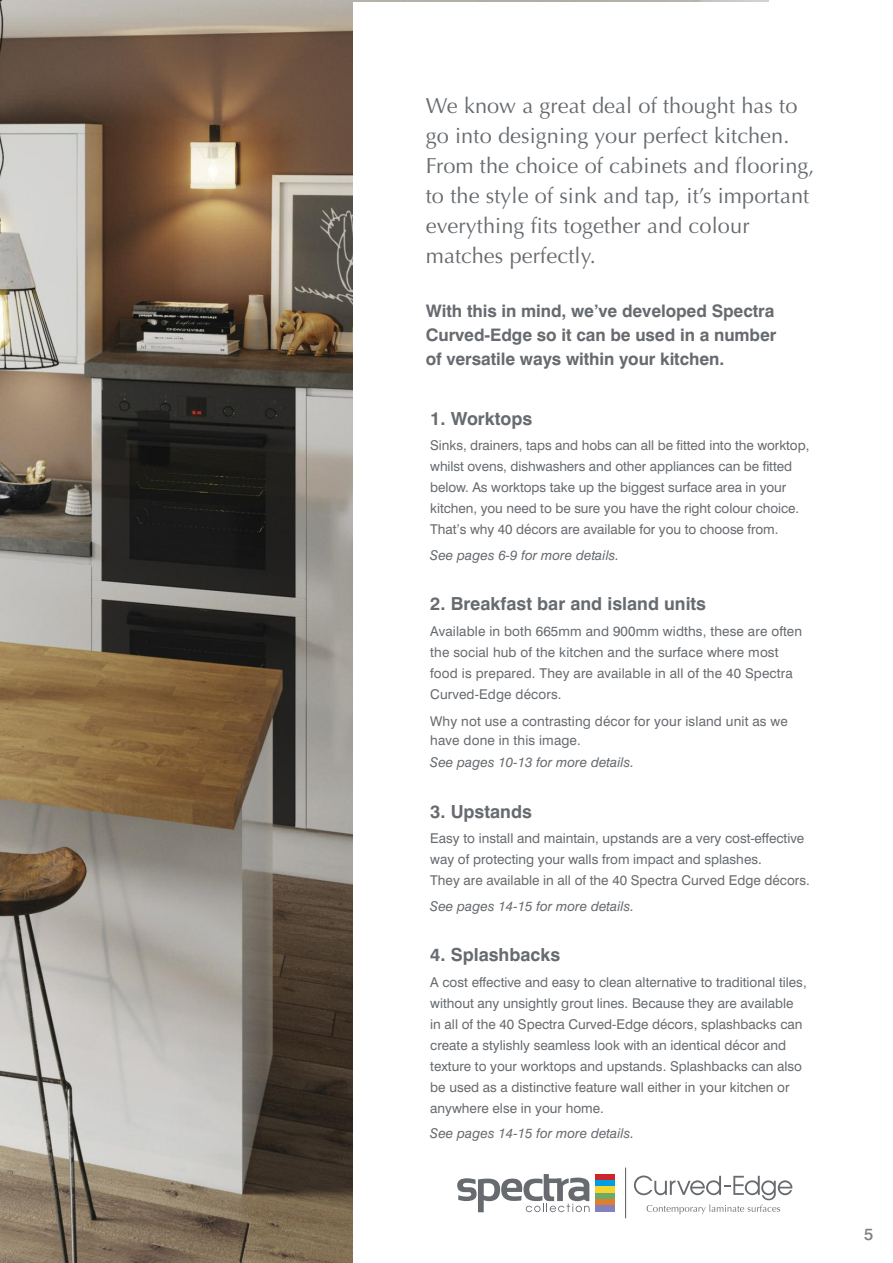
<style>
.page{position:relative;width:893px;height:1263px;background:#fff}
.page>*{position:absolute;margin:0;border:0;box-sizing:border-box;transform-origin:0 0}
.t1{font:21.75px/30px "Optima";letter-spacing:.005em;color:#676b6f}
.t2{font:700 18px "Swiss 721 BT";color:#676b6f}
.t3{font:700 17.25px/24px "Swiss 721 BT";letter-spacing:-.005em;color:#676b6f;text-align:justify}
.t4{font:500 16.5px "Swiss 721 BT";color:#7d8185}
.t5{font:13.5px/21px "Swiss 721 BT";color:#676b6f}
.t6{font:italic 13.5px "Swiss 721 BT";letter-spacing:.005em;color:#676b6f}
</style>
<div class="page">
<img style="left:0;top:0;width:768px;height:1263px">
<div style="left:354px;top:2px;width:539px;height:1261px;background:#fff"></div>
<hr style="left:625px;top:1168px;width:1px;height:50px;background:#676b6f">
<svg style="left:634px;top:1175px;width:158px;height:39px"></svg>
<svg style="left:457px;top:1174px;width:132px;height:38px"></svg>
<div style="left:596px;top:1174px;width:19px;height:6px;background:#cc262a"></div>
<div style="left:596px;top:1180px;width:19px;height:7px;background:#009fe1"></div>
<div style="left:596px;top:1187px;width:19px;height:6px;background:#f6d331"></div>
<div style="left:596px;top:1193px;width:19px;height:6px;background:#6daa68"></div>
<div style="left:596px;top:1199px;width:19px;height:7px;background:#dc7f2e"></div>
<div style="left:596px;top:1206px;width:19px;height:6px;background:#8480bb"></div>
<h1 class="t1" style="left:426px;top:91px;width:390px">We know a great deal of thought has to go into designing your perfect kitchen.<br>From the choice of cabinets and flooring, to the style of sink and tap, it’s important everything fits together and colour matches perfectly.</h1>
<p class="t3" style="left:426px;top:300px;width:352px">With this in mind, we’ve developed Spectra Curved-Edge so it can be used in a number of versatile ways within your kitchen.</p>
<h2 class="t2" style="left:430px;top:412px;width:104px">1. Worktops</h2>
<p class="t5" style="left:430px;top:436px;width:381px">Sinks, drainers, taps and hobs can all be fitted into the worktop, whilst ovens, dishwashers and other appliances can be fitted below. As worktops take up the biggest surface area in your kitchen, you need to be sure you have the right colour choice.<br>That’s why 40 décors are available for you to choose from.</p>
<p class="t6" style="left:430px;top:550px;width:191px">See pages 6-9 for more details.</p>
<h2 class="t2" style="left:430px;top:597px;width:277px">2. Breakfast bar and island units</h2>
<p class="t5" style="left:430px;top:622px;width:373px">Available in both 665mm and 900mm widths, these are often the social hub of the kitchen and the surface where most food is prepared. They are available in all of the 40 Spectra Curved-Edge décors.</p>
<p class="t5" style="left:430px;top:712px;width:359px;line-height:19.5px">Why not use a contrasting décor for your island unit as we have done in this image.</p>
<p class="t6" style="left:430px;top:757px;width:205px">See pages 10-13 for more details.</p>
<h2 class="t2" style="left:430px;top:805px;width:103px">3. Upstands</h2>
<p class="t5" style="left:430px;top:829px;width:381px">Easy to install and maintain, upstands are a very cost-effective way of protecting your walls from impact and splashes.<br>They are available in all of the 40 Spectra Curved Edge décors.</p>
<p class="t6" style="left:430px;top:901px;width:205px">See pages 14-15 for more details.</p>
<h2 class="t2" style="left:430px;top:948px;width:132px">4. Splashbacks</h2>
<p class="t5" style="left:430px;top:973px;width:378px">A cost effective and easy to clean alternative to traditional tiles, without any unsightly grout lines. Because they are available in all of the 40 Spectra Curved-Edge décors, splashbacks can create a stylishly seamless look with an identical décor and texture to your worktops and upstands. Splashbacks can also be used as a distinctive feature wall either in your kitchen or anywhere else in your home.</p>
<p class="t6" style="left:430px;top:1128px;width:205px">See pages 14-15 for more details.</p>
<p class="t4" style="left:864px;top:1228px;width:11px">5</p>
</div>
